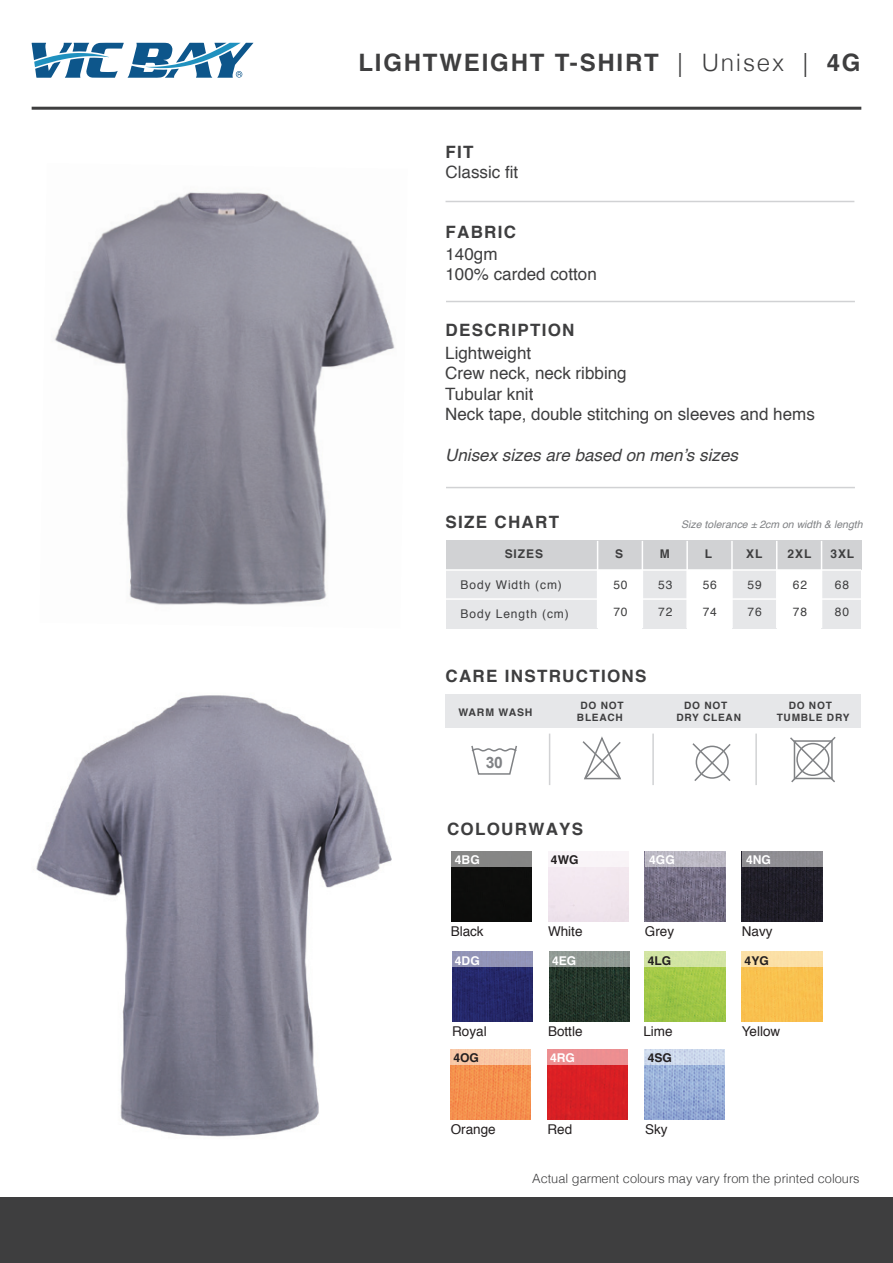
<style>
.page{position:relative;width:893px;height:1263px;background:#fff}
.page>*{position:absolute;margin:0;border:0;box-sizing:border-box;transform-origin:0 0}
.t1{font:700 24px "Helvetica";letter-spacing:.075em;color:#3e3e3f}
.t2{font:16.95px/20.4px "Helvetica";color:#3e3e3f}
.t3{font:700 16.95px "Helvetica";letter-spacing:.075em;color:#3e3e3f}
.t4{font:italic 16.95px "Helvetica";color:#3e3e3f}
.t5{font:700 15.6px "Arial";color:#808285}
.t6{font:13.5px "Helvetica";color:#231f20}
.t7{font:300 12.75px "Helvetica";color:#3e3e3f}
.t8{font:700 12.15px "Helvetica";color:#fff}
.t9{font:700 12.15px "Helvetica";color:#231f20}
.t10{font:12px "Helvetica";letter-spacing:.075em;color:#3e3e3f}
.t11{font:700 12px "Helvetica";letter-spacing:.075em;color:#3e3e3f}
.t12{font:italic 10.5px "Helvetica";color:#808285}
.t13{font:700 10.5px "Helvetica";letter-spacing:.075em;color:#3e3e3f}
.t14{font:700 10.05px/12.1px "Helvetica";letter-spacing:.075em;color:#3e3e3f;text-align:center}
.s1{font-weight:300}
</style>
<div class="page">
<div style="left:446px;top:541px;width:415px;height:29px;background:#d1d2d4"></div>
<div style="left:446px;top:570px;width:152px;height:58px;background:#e6e7e9"></div>
<div style="left:642px;top:570px;width:45px;height:58px;background:#e6e7e9"></div>
<div style="left:732px;top:570px;width:45px;height:58px;background:#e6e7e9"></div>
<div style="left:821px;top:570px;width:40px;height:58px;background:#e6e7e9"></div>
<hr style="left:597px;top:541px;width:1px;height:87px;background:#fff">
<hr style="left:642px;top:541px;width:1px;height:87px;background:#fff">
<hr style="left:686px;top:541px;width:2px;height:87px;background:#fff">
<hr style="left:731px;top:541px;width:2px;height:87px;background:#fff">
<hr style="left:776px;top:541px;width:1px;height:87px;background:#fff">
<hr style="left:821px;top:541px;width:1px;height:87px;background:#fff">
<hr style="left:445px;top:569px;width:416px;height:2px;background:#fff">
<hr style="left:445px;top:598px;width:153px;height:2px;background:#fff">
<hr style="left:642px;top:598px;width:45px;height:2px;background:#fff">
<hr style="left:732px;top:598px;width:45px;height:2px;background:#fff">
<hr style="left:821px;top:598px;width:40px;height:2px;background:#fff">
<div style="left:0;top:1197px;width:893px;height:66px;background:#3e3e3f"></div>
<svg style="left:32px;top:43px;width:221px;height:35px"></svg>
<hr style="left:446px;top:201px;width:408px;height:1px;background:#d1d2d4">
<hr style="left:446px;top:301px;width:409px;height:1px;background:#d1d2d4">
<hr style="left:446px;top:487px;width:409px;height:1px;background:#d1d2d4">
<hr style="left:32px;top:107px;width:829px;height:3px;background:#3e3e3f">
<img style="left:54px;top:192px;width:341px;height:413px">
<img style="left:33px;top:695px;width:359px;height:442px">
<img style="left:645px;top:967px;width:80px;height:55px">
<div style="left:742px;top:967px;width:80px;height:55px;background:#f9c04e"></div>
<img style="left:450px;top:1065px;width:81px;height:54px">
<div style="left:547px;top:1065px;width:81px;height:54px;background:#d81f24"></div>
<img style="left:452px;top:967px;width:81px;height:55px">
<img style="left:742px;top:866px;width:80px;height:55px">
<div style="left:451px;top:866px;width:80px;height:55px;background:#0d0d0c"></div>
<img style="left:645px;top:866px;width:80px;height:55px">
<img style="left:549px;top:967px;width:81px;height:55px">
<img style="left:644px;top:1065px;width:80px;height:54px">
<div style="left:451px;top:849px;width:85px;height:17px;background:linear-gradient(to right,#808080,#929291)"></div>
<div style="left:451px;top:950px;width:85px;height:17px;background:#9294b7"></div>
<div style="left:449px;top:1048px;width:86px;height:17px;background:#f9c8a6"></div>
<div style="left:546px;top:1048px;width:85px;height:17px;background:#ec8e91"></div>
<svg style="left:644px;top:1049px;width:81px;height:16px"></svg>
<div style="left:548px;top:950px;width:85px;height:17px;background:#919a94"></div>
<div style="left:643px;top:950px;width:86px;height:17px;background:#d2e4a3"></div>
<div style="left:740px;top:950px;width:86px;height:17px;background:#fbe0a6"></div>
<div style="left:547px;top:849px;width:85px;height:17px;background:#f9f4f8"></div>
<svg style="left:645px;top:851px;width:81px;height:15px"></svg>
<div style="left:742px;top:849px;width:85px;height:17px;background:linear-gradient(to right,#89888d,#9b9a9f)"></div>
<div style="left:446px;top:694px;width:415px;height:33px;background:#e6e7e9"></div>
<svg style="left:582px;top:736px;width:39px;height:44px"></svg>
<svg style="left:692px;top:743px;width:39px;height:38px"></svg>
<svg style="left:790px;top:737px;width:46px;height:46px"></svg>
<div style="left:794px;top:740px;width:39px;height:39px;border:2px solid #808285"></div>
<svg style="left:471px;top:745px;width:46px;height:30px"></svg>
<hr style="left:549px;top:733px;width:1px;height:52px;background:#d1d2d4">
<hr style="left:652px;top:733px;width:2px;height:52px;background:#d1d2d4">
<hr style="left:755px;top:733px;width:2px;height:52px;background:#d1d2d4">
<h1 class="t1" style="left:358px;top:52px;width:504px">LIGHTWEIGHT T-SHIRT <span class="s1">| Unisex |</span> 4G</h1>
<p class="t3" style="left:445px;top:145px;width:30px">FIT</p>
<p class="t2" style="left:445px;top:163px;width:74px">Classic fit</p>
<p class="t3" style="left:445px;top:225px;width:72px">FABRIC</p>
<p class="t2" style="left:445px;top:245px;width:153px">140gm<br>100% carded cotton</p>
<p class="t3" style="left:445px;top:323px;width:130px">DESCRIPTION</p>
<p class="t2" style="left:445px;top:344px;width:371px">Lightweight<br>Crew neck, neck ribbing<br>Tubular knit<br>Neck tape, double stitching on sleeves and hems</p>
<p class="t4" style="left:445px;top:448px;width:294px">Unisex sizes are based on men’s sizes</p>
<p class="t3" style="left:446px;top:515px;width:115px">SIZE CHART</p>
<p class="t12" style="left:681px;top:520px;width:183px">Size tolerance ± 2cm on width &amp; length</p>
<p class="t11" style="left:505px;top:549px;width:40px">SIZES</p>
<p class="t11" style="left:615px;top:549px;width:10px">S</p>
<p class="t11" style="left:660px;top:549px;width:11px">M</p>
<p class="t11" style="left:705px;top:549px;width:9px">L</p>
<p class="t11" style="left:746px;top:549px;width:18px">XL</p>
<p class="t11" style="left:788px;top:549px;width:25px">2XL</p>
<p class="t11" style="left:830px;top:549px;width:25px">3XL</p>
<p class="t10" style="left:461px;top:580px;width:103px">Body Width (cm)</p>
<p class="t10" style="left:461px;top:609px;width:110px">Body Length (cm)</p>
<p class="t10" style="left:703px;top:580px;width:16px">56</p>
<p class="t10" style="left:703px;top:607px;width:16px">74</p>
<p class="t10" style="left:793px;top:580px;width:16px">62</p>
<p class="t10" style="left:793px;top:607px;width:16px">78</p>
<p class="t10" style="left:835px;top:580px;width:16px">68</p>
<p class="t10" style="left:835px;top:607px;width:16px">80</p>
<p class="t10" style="left:658px;top:580px;width:16px">53</p>
<p class="t10" style="left:658px;top:607px;width:16px">72</p>
<p class="t10" style="left:748px;top:580px;width:16px">59</p>
<p class="t10" style="left:748px;top:607px;width:16px">76</p>
<p class="t10" style="left:613px;top:580px;width:16px">50</p>
<p class="t10" style="left:613px;top:607px;width:16px">70</p>
<p class="t3" style="left:445px;top:669px;width:202px">CARE INSTRUCTIONS</p>
<p class="t13" style="left:458px;top:708px;width:75px">WARM WASH</p>
<p class="t5" style="left:486px;top:754px;width:18px">30</p>
<p class="t14" style="left:577px;top:700px;width:48px">DO NOT<br>BLEACH</p>
<p class="t14" style="left:676px;top:700px;width:66px">DO NOT<br>DRY CLEAN</p>
<p class="t14" style="left:777px;top:700px;width:74px">DO NOT<br>TUMBLE DRY</p>
<p class="t3" style="left:447px;top:821px;width:138px">COLOURWAYS</p>
<p class="t8" style="left:455px;top:855px;width:26px">4BG</p>
<p class="t9" style="left:551px;top:855px;width:29px">4WG</p>
<p class="t8" style="left:649px;top:855px;width:27px">4GG</p>
<p class="t8" style="left:746px;top:855px;width:26px">4NG</p>
<p class="t6" style="left:451px;top:925px;width:35px">Black</p>
<p class="t6" style="left:548px;top:925px;width:36px">White</p>
<p class="t6" style="left:645px;top:925px;width:31px">Grey</p>
<p class="t6" style="left:742px;top:925px;width:32px">Navy</p>
<p class="t8" style="left:455px;top:955px;width:26px">4DG</p>
<p class="t8" style="left:552px;top:955px;width:26px">4EG</p>
<p class="t9" style="left:648px;top:955px;width:25px">4LG</p>
<p class="t9" style="left:745px;top:955px;width:26px">4YG</p>
<p class="t6" style="left:452px;top:1026px;width:36px">Royal</p>
<p class="t6" style="left:548px;top:1026px;width:36px">Bottle</p>
<p class="t6" style="left:643px;top:1026px;width:31px">Lime</p>
<p class="t6" style="left:742px;top:1026px;width:40px">Yellow</p>
<p class="t9" style="left:453px;top:1053px;width:27px">4OG</p>
<p class="t6" style="left:451px;top:1124px;width:47px">Orange</p>
<p class="t8" style="left:550px;top:1053px;width:26px">4RG</p>
<p class="t6" style="left:547px;top:1124px;width:26px">Red</p>
<p class="t9" style="left:648px;top:1053px;width:26px">4SG</p>
<p class="t6" style="left:645px;top:1124px;width:24px">Sky</p>
<p class="t7" style="left:532px;top:1173px;width:329px">Actual garment colours may vary from the printed colours</p>
</div>
